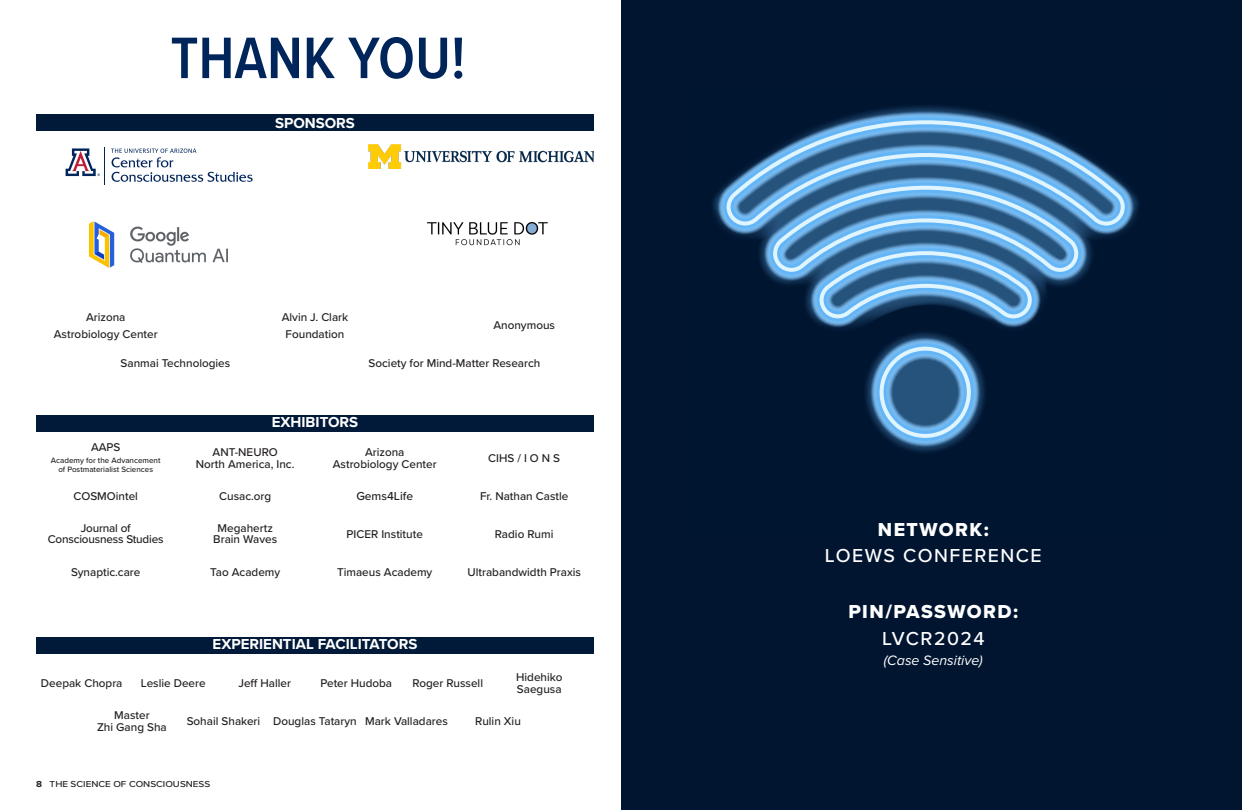
<style>
.page{position:relative;width:1242px;height:810px;background:#fff}
.page>*{position:absolute;margin:0;border:0;box-sizing:border-box;transform-origin:0 0}
._10_proxima_nova_-_regular{font:600 60.6px "Proxima Nova Cond";color:#00255b}
.t1{font:500 19.5px "Proxima Nova";letter-spacing:.075em;color:#fff}
.t2{font:19.5px "Proxima Nova Extrabld";letter-spacing:.075em;color:#fff}
._10_proxima_nova_-_regular-2{font:700 15px "Proxima Nova";color:#fff}
.t3{font:italic 14.2px "Proxima Nova";color:#fff}
.t4{font:500 12px "Proxima Nova";color:#231f20}
.t5{font:500 11.7px/11.7px "Proxima Nova";color:#231f20;text-align:center}
.t6{font:500 9px "Proxima Nova";color:#231f20;scale:1.1 1}
.t7{font:500 8px/9px "Proxima Nova";color:#231f20;text-align:center}
.s1{font-weight:700}
</style>
<div class="page">
<div style="left:621px;top:0;width:621px;height:810px;background:#011530"></div>
<svg style="left:723px;top:117px;width:405px;height:114px"></svg>
<svg style="left:870px;top:337px;width:111px;height:111px;background:#46759e"></svg>
<svg style="left:763px;top:226px;width:325px;height:102px"></svg>
<svg style="left:726px;top:120px;width:399px;height:106px"></svg>
<img style="left:427px;top:222px;width:121px;height:24px">
<img style="left:369px;top:145px;width:225px;height:24px">
<div style="left:36px;top:114px;width:558px;height:17px;background:#011a39"></div>
<div style="left:36px;top:415px;width:558px;height:16px;background:#011a39"></div>
<div style="left:36px;top:638px;width:558px;height:16px;background:#011a39"></div>
<img style="left:90px;top:221px;width:137px;height:47px">
<svg style="left:65px;top:148px;width:35px;height:29px"></svg>
<hr style="left:104px;top:147px;width:1px;height:38px;background:#00255b">
<svg style="left:111px;top:149px;width:142px;height:33px"></svg>
<p class="_10_proxima_nova_-_regular" style="left:170px;top:13px;width:297px">THANK YOU!</p>
<p class="_10_proxima_nova_-_regular-2" style="left:275px;top:112px;width:81px">SPONSORS</p>
<p class="t5" style="left:54px;top:309px;width:105px;line-height:16.6px">Arizona<br>Astrobiology Center</p>
<p class="t5" style="left:282px;top:309px;width:68px;line-height:16.6px">Alvin J. Clark<br>Foundation</p>
<p class="t5" style="left:493px;top:319px;width:63px">Anonymous</p>
<p class="t5" style="left:121px;top:357px;width:111px">Sanmai Technologies</p>
<p class="t5" style="left:369px;top:357px;width:173px">Society for Mind-Matter Research</p>
<p class="_10_proxima_nova_-_regular-2" style="left:272px;top:411px;width:88px">EXHIBITORS</p>
<p class="t5" style="left:91px;top:441px;width:31px">AAPS</p>
<p class="t7" style="left:51px;top:456px;width:111px">Academy for the Advancement of Postmaterialist Sciences</p>
<p class="t5" style="left:196px;top:446px;width:100px">ANT-NEURO<br>North America, Inc.</p>
<p class="t5" style="left:333px;top:446px;width:105px">Arizona<br>Astrobiology Center</p>
<p class="t5" style="left:488px;top:452px;width:73px">CIHS / I O N S</p>
<p class="t5" style="left:74px;top:489px;width:66px">COSMOintel</p>
<p class="t5" style="left:219px;top:489px;width:54px">Cusac.org</p>
<p class="t4" style="left:356px;top:487px;width:58px">Gems4Life</p>
<p class="t5" style="left:480px;top:489px;width:90px">Fr. Nathan Castle</p>
<p class="t5" style="left:48px;top:522px;width:117px">Journal of<br>Consciousness Studies</p>
<p class="t5" style="left:213px;top:522px;width:65px">Megahertz<br>Brain Waves</p>
<p class="t5" style="left:347px;top:527px;width:78px">PICER Institute</p>
<p class="t5" style="left:495px;top:527px;width:60px">Radio Rumi</p>
<p class="t5" style="left:71px;top:565px;width:71px">Synaptic.care</p>
<p class="t5" style="left:210px;top:565px;width:72px">Tao Academy</p>
<p class="t5" style="left:337px;top:565px;width:97px">Timaeus Academy</p>
<p class="t5" style="left:467px;top:565px;width:115px">Ultrabandwidth Praxis</p>
<p class="_10_proxima_nova_-_regular-2" style="left:213px;top:633px;width:206px">EXPERIENTIAL FACILITATORS</p>
<p class="t5" style="left:41px;top:677px;width:83px">Deepak Chopra</p>
<p class="t5" style="left:141px;top:677px;width:66px">Leslie Deere</p>
<p class="t5" style="left:238px;top:677px;width:54px">Jeff Haller</p>
<p class="t5" style="left:320px;top:677px;width:73px">Peter Hudoba</p>
<p class="t5" style="left:413px;top:677px;width:72px">Roger Russell</p>
<p class="t5" style="left:516px;top:671px;width:48px;text-align:left">Hidehiko<br>Saegusa</p>
<p class="t5" style="left:97px;top:709px;width:71px">Master<br>Zhi Gang Sha</p>
<p class="t5" style="left:187px;top:715px;width:75px">Sohail Shakeri</p>
<p class="t5" style="left:273px;top:715px;width:85px">Douglas Tataryn</p>
<p class="t5" style="left:365px;top:715px;width:84px">Mark Valladares</p>
<p class="t5" style="left:475px;top:715px;width:47px">Rulin Xiu</p>
<p class="t6" style="left:36px;top:777px;width:160px"><span class="s1">8</span> THE SCIENCE OF CONSCIOUSNESS</p>
<p class="t2" style="left:878px;top:515px;width:112px">NETWORK:</p>
<p class="t1" style="left:825px;top:541px;width:218px">LOEWS CONFERENCE</p>
<p class="t2" style="left:848px;top:597px;width:171px">PIN/PASSWORD:</p>
<p class="t1" style="left:882px;top:624px;width:104px">LVCR2024</p>
<p class="t3" style="left:884px;top:649px;width:101px">(Case Sensitive)</p>
</div>
